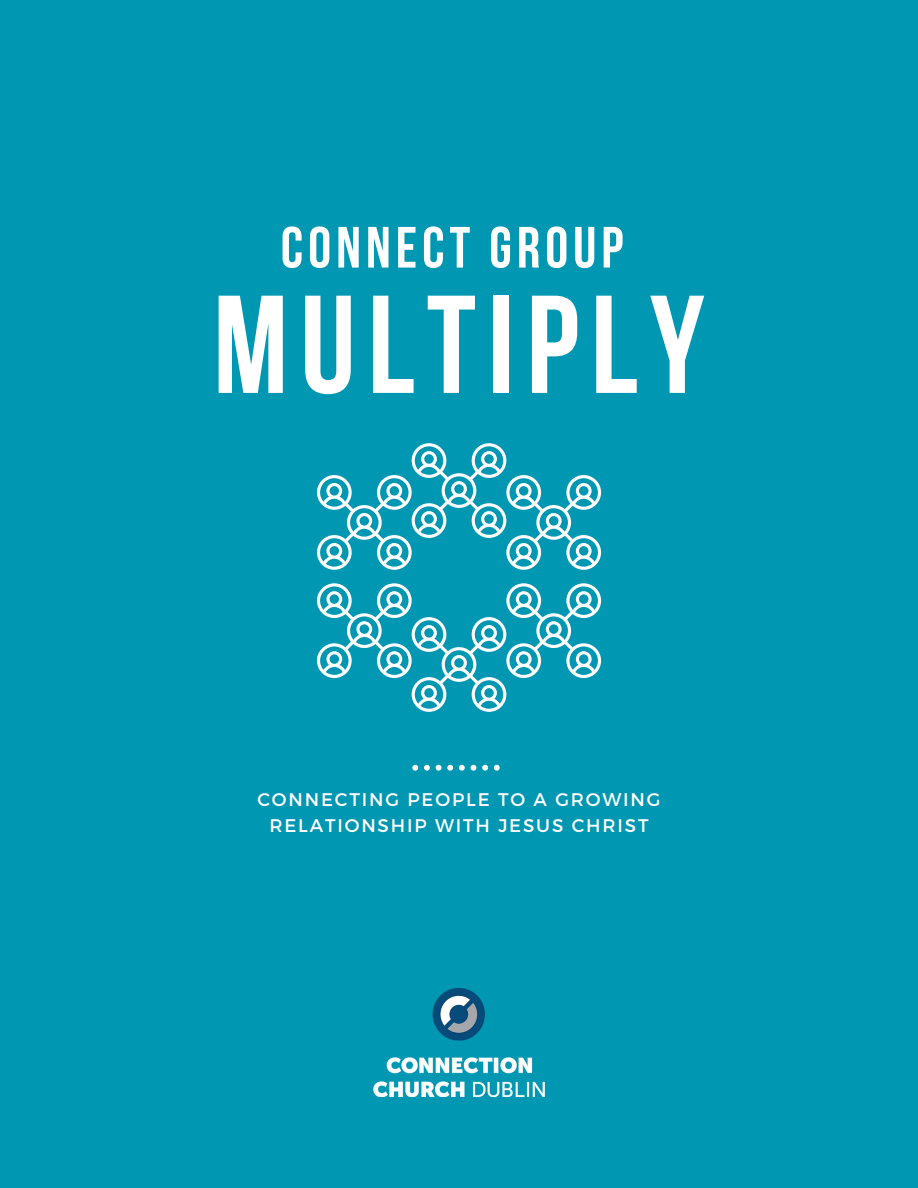
<style>
.page{position:relative;width:918px;height:1188px;background:#0097b2}
.page>*{position:absolute;margin:0;border:0;box-sizing:border-box;transform-origin:0 0}
.t1{font:700 138.9px "Bebas Neue";letter-spacing:.085em;color:#fff}
.t2{font:700 58.05px "Bebas Neue";letter-spacing:.085em;color:#fff}
.t3{font:18.3px/25.7px "Montserrat";letter-spacing:.1em;color:#fff;text-align:center}
</style>
<div class="page">
<svg style="left:317px;top:443px;width:284px;height:127px"></svg>
<svg style="left:317px;top:583px;width:284px;height:129px"></svg>
<svg style="left:412px;top:765px;width:88px;height:6px"></svg>
<img style="left:374px;top:989px;width:171px;height:108px">
<p class="t2" style="left:281px;top:224px;width:344px">CONNECT GROUP</p>
<p class="t1" style="left:213px;top:289px;width:493px">MULTIPLY</p>
<p class="t3" style="left:257px;top:786px;width:405px">CONNECTING PEOPLE TO A GROWING<br>RELATIONSHIP WITH JESUS CHRIST</p>
</div>
